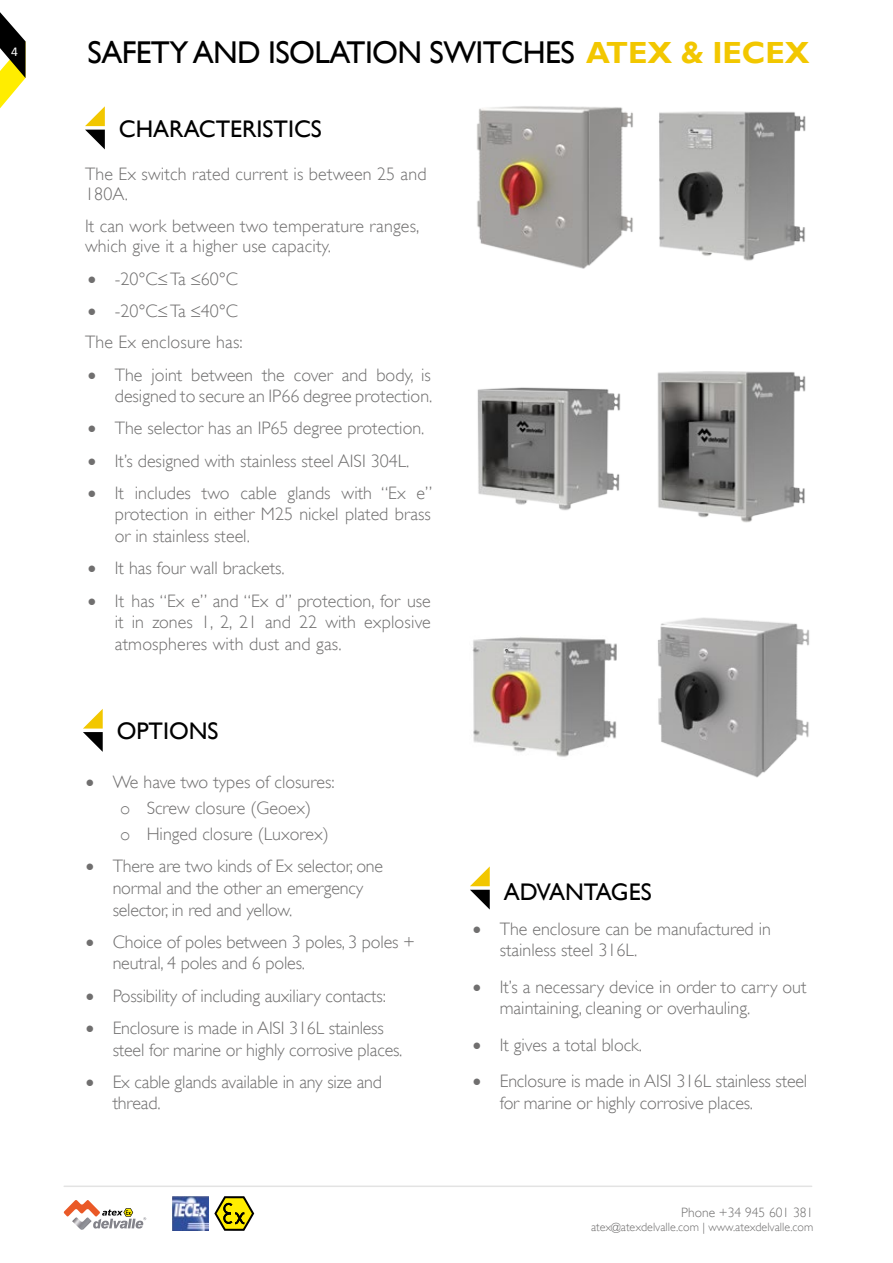
<style>
.page{position:relative;width:893px;height:1263px;background:#fff}
.page>*{position:absolute;margin:0;border:0;box-sizing:border-box;transform-origin:0 0}
.t1{font:31.5px "Gill Sans";letter-spacing:-.02em;color:#000}
.t2{font:24px "Gill Sans";color:#000}
.t3{font:300 18px/21.6px "Gill Sans";color:#706f6f}
.t4{font:300 18px/20.7px "Gill Sans";letter-spacing:.01em;color:#706f6f}
.t5{font:300 13.5px "Gill Sans";color:#706f6f}
.t6{font:13.5px "Calibri";color:#fff}
.t7{font:300 12px "Gill Sans";color:#706f6f}
.s1{font-weight:700;font-size:30.6px;color:#f2c700}
.s2{font-style:inherit}
.s3{font-family:"Courier New";font-weight:400}
</style>
<div class="page">
<svg style="left:0;top:12px;width:26px;height:97px"></svg>
<svg style="left:63px;top:1200px;width:83px;height:28px"></svg>
<svg style="left:214px;top:1196px;width:40px;height:35px"></svg>
<img style="left:173px;top:1197px;width:35px;height:34px">
<hr style="left:64px;top:1185px;width:748px;height:2px;background:#e3e3e3">
<img style="left:472px;top:637px;width:145px;height:120px">
<img style="left:477px;top:106px;width:156px;height:163px">
<img style="left:658px;top:617px;width:152px;height:161px">
<img style="left:658px;top:111px;width:148px;height:150px">
<img style="left:477px;top:387px;width:144px;height:124px">
<img style="left:657px;top:371px;width:149px;height:152px">
<svg style="left:85px;top:106px;width:20px;height:43px"></svg>
<svg style="left:470px;top:866px;width:20px;height:43px"></svg>
<svg style="left:83px;top:709px;width:20px;height:43px"></svg>
<p class="t6" style="left:11px;top:43px;width:8px">4</p>
<h1 class="t1" style="left:88px;top:34px;width:724px">SAFETY AND ISOLATION SWITCHES <span class="s1">ATEX &amp; IECEX</span></h1>
<h2 class="t2" style="left:119px;top:115px;width:205px">CHARACTERISTICS</h2>
<p class="t4" style="left:85px;top:163px;width:343px">The Ex switch rated current is between 25 and<br>180A.</p>
<p class="t4" style="left:85px;top:215px;width:336px">It can work between two temperature ranges, which give it a higher use capacity.</p>
<p class="t3" style="left:88px;top:268px;width:152px">• -20°C≤ Ta ≤60°C</p>
<p class="t4" style="left:85px;top:295px;width:159px;line-height:31.3px">• <span class="s2">-20°C</span>≤ <span class="s2">Ta</span> ≤<span class="s2">40°C<br></span>The Ex enclosure has:</p>
<p class="t3" style="left:88px;top:364px;width:346px;text-align:right">• The joint between the cover and body, is designed to secure an IP66 degree protection.</p>
<p class="t3" style="left:88px;top:418px;width:338px">• The selector has an IP65 degree protection.</p>
<p class="t3" style="left:88px;top:450px;width:323px">• It’s designed with stainless steel AISI 304L.</p>
<p class="t3" style="left:115px;top:482px;width:319px;text-align:justify;text-indent:-27px">• It includes two cable glands with “Ex e” protection in either M25 nickel plated brass or in stainless steel.</p>
<p class="t3" style="left:88px;top:557px;width:198px">• It has four wall brackets.</p>
<p class="t3" style="left:115px;top:590px;width:318px;text-align:justify;text-indent:-27px">• <span class="s2">It h</span>as “Ex e” and “Ex d” protection, for use it in zones 1, 2, 21 and 22 with <span class="s2">explosive atmospheres with dust and gas.</span></p>
<h2 class="t2" style="left:117px;top:717px;width:103px">OPTIONS</h2>
<p class="t3" style="left:120px;top:769px;width:216px;line-height:25.8px;text-indent:-34px">• We have two <span class="s2">types of closures: </span><span class="s3">o</span> Screw closure (Geoex)<br><span class="s3">o</span> Hinged closure (Luxorex)</p>
<p class="t3" style="left:113px;top:855px;width:272px;text-indent:-27px">• There are two kinds of Ex selector, one normal and the other an emergency selector, in red and yellow.</p>
<p class="t3" style="left:113px;top:931px;width:304px;text-indent:-27px">• Choice of poles between 3 poles, 3 poles + neutral, 4 poles and 6 poles.</p>
<p class="t3" style="left:86px;top:985px;width:302px">• Possibility of including auxiliary contacts:</p>
<p class="t3" style="left:113px;top:1017px;width:291px;text-indent:-27px">• Enclosure is made in AISI 316L stainless steel for marine or highly corrosive places.</p>
<p class="t3" style="left:113px;top:1071px;width:271px;text-indent:-27px">• Ex cable glands available in any size and thread.</p>
<h2 class="t2" style="left:504px;top:878px;width:150px">ADVANTAGES</h2>
<p class="t3" style="left:500px;top:918px;width:273px;text-indent:-27px">• The enclosure can be manufactured in stainless steel 316L.</p>
<p class="t3" style="left:500px;top:976px;width:308px;text-indent:-27px">• It’s a necessary device in order to carry out maintaining, cleaning or overhauling.</p>
<p class="t3" style="left:473px;top:1034px;width:171px">• It gives a total block.</p>
<p class="t3" style="left:500px;top:1070px;width:309px;text-indent:-27px">• Enclosure is made in AISI 316L stainless steel for marine or highly corrosive places.</p>
<p class="t5" style="left:681px;top:1205px;width:134px">Phone +34 945 601 381</p>
<p class="t7" style="left:591px;top:1220px;width:224px">atex@atexdelvalle.com | www.atexdelvalle.com</p>
</div>
